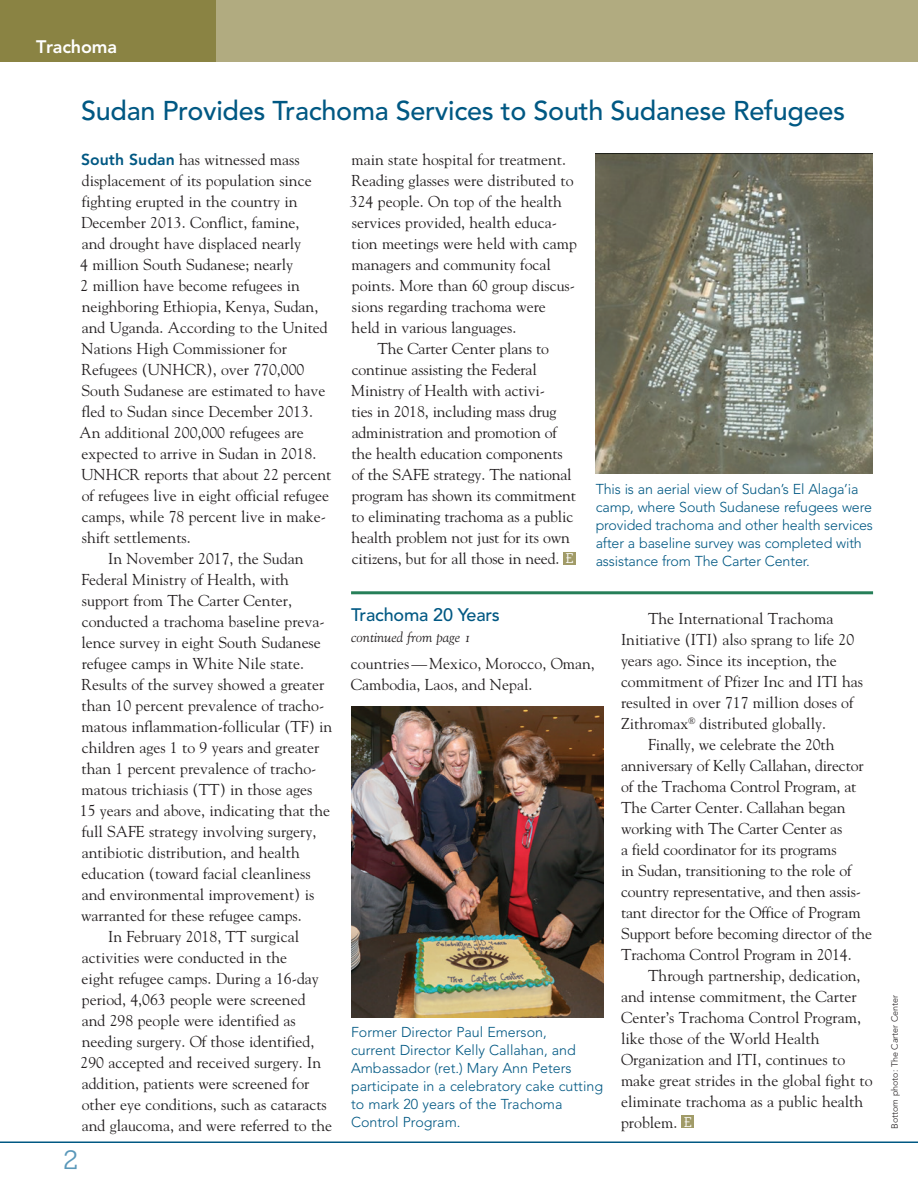
<style>
.page{position:relative;width:918px;height:1188px;background:#fff}
.page>*{position:absolute;margin:0;border:0;box-sizing:border-box;transform-origin:0 0}
.Avenir_Headline{font:500 27px "Avenir";letter-spacing:-.01em;color:#005883}
.Body_Copy{font:27px "Lean OFY";color:#5a98ba}
.Avenir_Headline-2{font:500 18px "Avenir";letter-spacing:-.01em;color:#005883}
.t1{font:800 18px "Avenir";letter-spacing:-.01em;color:#fff}
.Body_Copy-2{font:15.75px/21px "Goudy";color:#231f20}
.Body_No_Indent{font:15.75px/21px "Goudy";color:#231f20}
.t2{font:300 14.25px/18px "Avenir";letter-spacing:-.01em;color:#005883}
.Body_Copy-3{font:14.25px "Goudy Italic Os F";color:#231f20}
.Photo_Credit{font:300 9px "Avenir";color:#231f20}
.s1{font-family:"Avenir";font-weight:800;color:#005883}
.s2{font-family:"Lean OFY";font-size:14.25px;color:#fff}
</style>
<div class="page">
<div style="left:216px;top:0;width:702px;height:62px;background:#b1ab80"></div>
<hr style="left:0;top:1142px;width:918px;height:1px;background:#005883">
<div style="left:0;top:0;width:216px;height:62px;background:#8a8343"></div>
<hr style="left:351px;top:591px;width:522px;height:3px;background:#267f58">
<img style="left:351px;top:707px;width:252px;height:311px">
<div style="left:682px;top:1116px;width:12px;height:12px;background:#a19b68"></div>
<div style="left:563px;top:552px;width:13px;height:12px;background:#a19b68"></div>
<img style="left:596px;top:153px;width:277px;height:320px">
<p class="t1" style="left:36px;top:36px;width:83px">Trachoma</p>
<p class="Avenir_Headline" style="left:81px;top:95px;width:766px">Sudan Provides Trachoma Services to South Sudanese Refugees</p>
<p class="Body_No_Indent" style="left:80px;top:149px;width:253px"><span class="s1">South Sudan</span> has witnessed mass displacement of its population since fighting erupted in the country in December 2013. Conflict, famine,<br>and drought have displaced nearly<br>4 million South Sudanese; nearly<br>2 million have become refugees in neighboring Ethiopia, Kenya, Sudan, and Uganda. According to the United Nations High Commissioner for Refugees (UNHCR), over 770,000<br>South Sudanese are estimated to have fled to Sudan since December 2013.<br>An additional 200,000 refugees are expected to arrive in Sudan in 2018.<br>UNHCR reports that about 22 percent of refugees live in eight official refugee camps, while 78 percent live in make&shy;shift settlements.</p>
<p class="Body_Copy-2" style="left:80px;top:548px;width:254px;text-indent:28px">In November 2017, the Sudan Federal Ministry of Health, with support from The Carter Center, conducted a trachoma baseline preva&shy;lence survey in eight South Sudanese refugee camps in White Nile state.<br>Results of the survey showed a greater than 10 percent prevalence of tracho&shy;matous inflammation-follicular (TF) in children ages 1 to 9 years and greater than 1 percent prevalence of tracho&shy;matous trichiasis (TT) in those ages<br>15 years and above, indicating that the full SAFE strategy involving surgery, antibiotic distribution, and health education (toward facial cleanliness and environmental improvement) is warranted for these refugee camps.</p>
<p class="Body_Copy-2" style="left:81px;top:926px;width:253px;text-indent:28px">In February 2018, TT surgical activities were conducted in the<br>eight refugee camps. During a 16-day period, 4,063 people were screened<br>and 298 people were identified as needing surgery. Of those identified, 290 accepted and received surgery. In addition, patients were screened for other eye conditions, such as cataracts and glaucoma, and were referred to the</p>
<p class="Body_Copy" style="left:63px;top:1143px;width:17px">2</p>
<p class="Body_Copy-2" style="left:350px;top:149px;width:228px">main state hospital for treatment.<br>Reading glasses were distributed to<br>324 people. On top of the health services provided, health educa&shy;tion meetings were held with camp managers and community focal points. More than 60 group discus&shy;sions regarding trachoma were<br>held in various languages.</p>
<p class="Body_Copy-2" style="left:351px;top:338px;width:226px;text-indent:26px">The Carter Center plans to continue assisting the Federal<br>Ministry of Health with activi-<br>ties in 2018, including mass drug administration and promotion of the health education components of the SAFE strategy. The national program has shown its commitment to eliminating trachoma as a public health problem not just for its own citizens, but for all those in need. <span class="s2">E</span></p>
<p class="t2" style="left:596px;top:480px;width:279px">This is an aerial view of Sudan’s El Alaga’ia camp, where South Sudanese refugees were provided trachoma and other health services after a baseline survey was completed with assistance from The Carter Center.</p>
<p class="Avenir_Headline-2" style="left:351px;top:604px;width:150px">Trachoma 20 Years</p>
<p class="Body_Copy-3" style="left:351px;top:628px;width:122px">continued from page 1</p>
<p class="Body_Copy-2" style="left:351px;top:652px;width:245px">countries—Mexico, Morocco, Oman,<br>Cambodia, Laos, and Nepal.</p>
<p class="t2" style="left:351px;top:1023px;width:254px">Former Director Paul Emerson,<br>current Director Kelly Callahan, and<br>Ambassador (ret.) Mary Ann Peters participate in a celebratory cake cutting to mark 20 years of the Trachoma<br>Control Program.</p>
<p class="Body_Copy-2" style="left:621px;top:608px;width:244px;text-indent:27px">The International Trachoma Initiative (ITI) also sprang to life 20 years ago. Since its inception, the commitment of Pfizer Inc and ITI has resulted in over 717 million doses of Zithromax<sup>®</sup> distributed globally.</p>
<p class="Body_Copy-2" style="left:621px;top:734px;width:252px;text-indent:27px">Finally, we celebrate the 20th anniversary of Kelly Callahan, director of the Trachoma Control Program, at The Carter Center. Callahan began working with The Carter Center as<br>a field coordinator for its programs<br>in Sudan, transitioning to the role of country representative, and then assis&shy;tant director for the Office of Program Support before becoming director of the Trachoma Control Program in 2014.</p>
<p class="Body_Copy-2" style="left:621px;top:965px;width:253px;text-indent:27px">Through partnership, dedication, and intense commitment, the Carter<br>Center’s Trachoma Control Program, like those of the World Health<br>Organization and ITI, continues to make great strides in the global fight to eliminate trachoma as a public health problem. <span class="s2">E</span></p>
<p class="Photo_Credit" style="left:889px;top:1129px;width:136px;rotate:-90deg">Bottom photo: The Carter Center</p>
</div>
